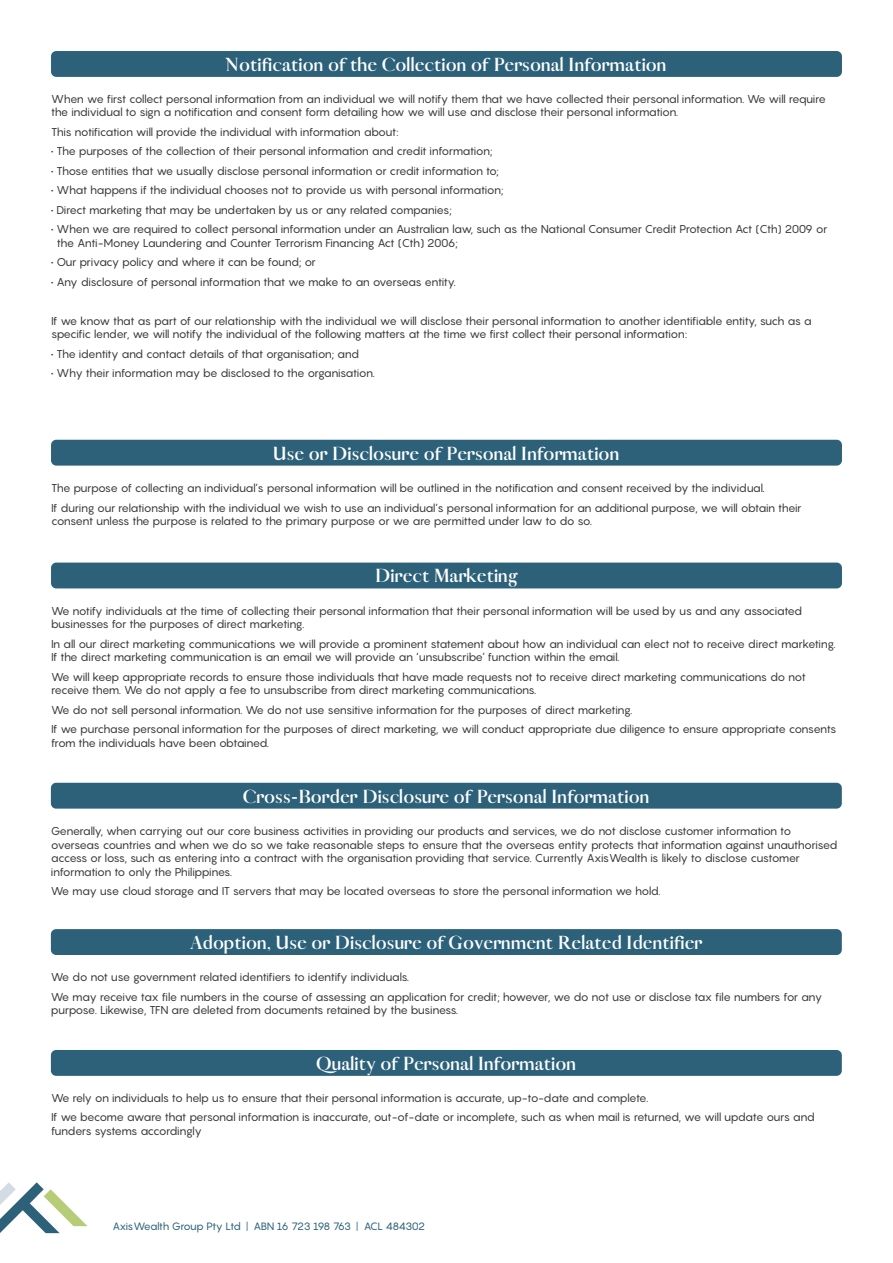
<style>
.page{position:relative;width:893px;height:1263px;background:#fff}
.page>*{position:absolute;margin:0;border:0;box-sizing:border-box;transform-origin:0 0}
.Vogue_Teal{font:700 18px "Vogue";color:#fff}
.Body_Text{font:11.25px/13.5px "Pangram";letter-spacing:-.06em;color:#3b3b3c}
.t1{font:10.5px "Pangram";letter-spacing:-.06em;color:#2c6179}
</style>
<div class="page">
<svg style="left:0;top:1182px;width:88px;height:51px"></svg>
<div style="left:51px;top:51px;width:791px;height:26px;background:#2c6179;border-radius:5px"></div>
<div style="left:51px;top:440px;width:791px;height:26px;background:#2c6179;border-radius:5px"></div>
<div style="left:51px;top:563px;width:791px;height:25px;background:#2c6179;border-radius:5px"></div>
<div style="left:51px;top:783px;width:791px;height:26px;background:#2c6179;border-radius:5px"></div>
<div style="left:51px;top:929px;width:791px;height:26px;background:#2c6179;border-radius:5px"></div>
<div style="left:51px;top:1050px;width:791px;height:26px;background:#2c6179;border-radius:5px"></div>
<p class="Vogue_Teal" style="left:226px;top:53px;width:442px">Notification of the Collection of Personal Information</p>
<p class="Body_Text" style="left:51px;top:92px;width:776px">When we first collect personal information from an individual we will notify them that we have collected their personal information. We will require the individual to sign a notification and consent form detailing how we will use and disclose their personal information.</p>
<p class="Body_Text" style="left:51px;top:125px;width:349px">This notification will provide the individual with information about:</p>
<p class="Body_Text" style="left:51px;top:144px;width:443px">• The purposes of the collection of their personal information and credit information;</p>
<p class="Body_Text" style="left:51px;top:164px;width:450px">• Those entities that we usually disclose personal information or credit information to;</p>
<p class="Body_Text" style="left:51px;top:183px;width:454px">• What happens if the individual chooses not to provide us with personal information;</p>
<p class="Body_Text" style="left:51px;top:203px;width:402px">• Direct marketing that may be undertaken by us or any related companies;</p>
<p class="Body_Text" style="left:57px;top:222px;width:772px;text-indent:-6px">• When we are required to collect personal information under an Australian law, such as the National Consumer Credit Protection Act (Cth) 2009 or the Anti-Money Laundering and Counter Terrorism Financing Act (Cth) 2006;</p>
<p class="Body_Text" style="left:51px;top:255px;width:266px">• Our privacy policy and where it can be found; or</p>
<p class="Body_Text" style="left:51px;top:275px;width:406px">• Any disclosure of personal information that we make to an overseas entity.</p>
<p class="Body_Text" style="left:51px;top:314px;width:762px">If we know that as part of our relationship with the individual we will disclose their personal information to another identifiable entity, such as a specific lender, we will notify the individual of the following matters at the time we first collect their personal information:</p>
<p class="Body_Text" style="left:51px;top:347px;width:309px">• The identity and contact details of that organisation; and</p>
<p class="Body_Text" style="left:51px;top:366px;width:325px">• Why their information may be disclosed to the organisation.</p>
<p class="Vogue_Teal" style="left:273px;top:442px;width:348px">Use or Disclosure of Personal Information</p>
<p class="Body_Text" style="left:51px;top:481px;width:715px">The purpose of collecting an individual’s personal information will be outlined in the notification and consent received by the individual.</p>
<p class="Body_Text" style="left:51px;top:501px;width:752px">If during our relationship with the individual we wish to use an individual’s personal information for an additional purpose, we will obtain their consent unless the purpose is related to the primary purpose or we are permitted under law to do so.</p>
<p class="Vogue_Teal" style="left:375px;top:565px;width:143px">Direct Marketing</p>
<p class="Body_Text" style="left:51px;top:604px;width:753px">We notify individuals at the time of collecting their personal information that their personal information will be used by us and any associated businesses for the purposes of direct marketing.</p>
<p class="Body_Text" style="left:51px;top:637px;width:786px">In all our direct marketing communications we will provide a prominent statement about how an individual can elect not to receive direct marketing.<br>If the direct marketing communication is an email we will provide an ‘unsubscribe’ function within the email.</p>
<p class="Body_Text" style="left:51px;top:670px;width:756px">We will keep appropriate records to ensure those individuals that have made requests not to receive direct marketing communications do not receive them. We do not apply a fee to unsubscribe from direct marketing communications.</p>
<p class="Body_Text" style="left:51px;top:703px;width:583px">We do not sell personal information. We do not use sensitive information for the purposes of direct marketing.</p>
<p class="Body_Text" style="left:51px;top:722px;width:787px">If we purchase personal information for the purposes of direct marketing, we will conduct appropriate due diligence to ensure appropriate consents from the individuals have been obtained.</p>
<p class="Vogue_Teal" style="left:243px;top:785px;width:408px">Cross-Border Disclosure of Personal Information</p>
<p class="Body_Text" style="left:51px;top:824px;width:788px">Generally, when carrying out our core business activities in providing our products and services, we do not disclose customer information to overseas countries and when we do so we take reasonable steps to ensure that the overseas entity protects that information against unauthorised access or loss, such as entering into a contract with the organisation providing that service. Currently AxisWealth is likely to disclose customer information to only the Philippines.</p>
<p class="Body_Text" style="left:51px;top:884px;width:611px">We may use cloud storage and IT servers that may be located overseas to store the personal information we hold.</p>
<p class="Vogue_Teal" style="left:190px;top:931px;width:514px">Adoption, Use or Disclosure of Government Related Identifier</p>
<p class="Body_Text" style="left:51px;top:970px;width:360px">We do not use government related identifiers to identify individuals.</p>
<p class="Body_Text" style="left:51px;top:990px;width:773px">We may receive tax file numbers in the course of assessing an application for credit; however, we do not use or disclose tax file numbers for any purpose. Likewise, TFN are deleted from documents retained by the business.</p>
<p class="Vogue_Teal" style="left:316px;top:1052px;width:261px">Quality of Personal Information</p>
<p class="Body_Text" style="left:51px;top:1091px;width:599px">We rely on individuals to help us to ensure that their personal information is accurate, up-to-date and complete.</p>
<p class="Body_Text" style="left:51px;top:1110px;width:765px">If we become aware that personal information is inaccurate, out-of-date or incomplete, such as when mail is returned, we will update ours and funders systems accordingly</p>
<p class="t1" style="left:112px;top:1219px;width:314px">AxisWealth Group Pty Ltd | ABN 16 723 198 763 | ACL 484302</p>
</div>
